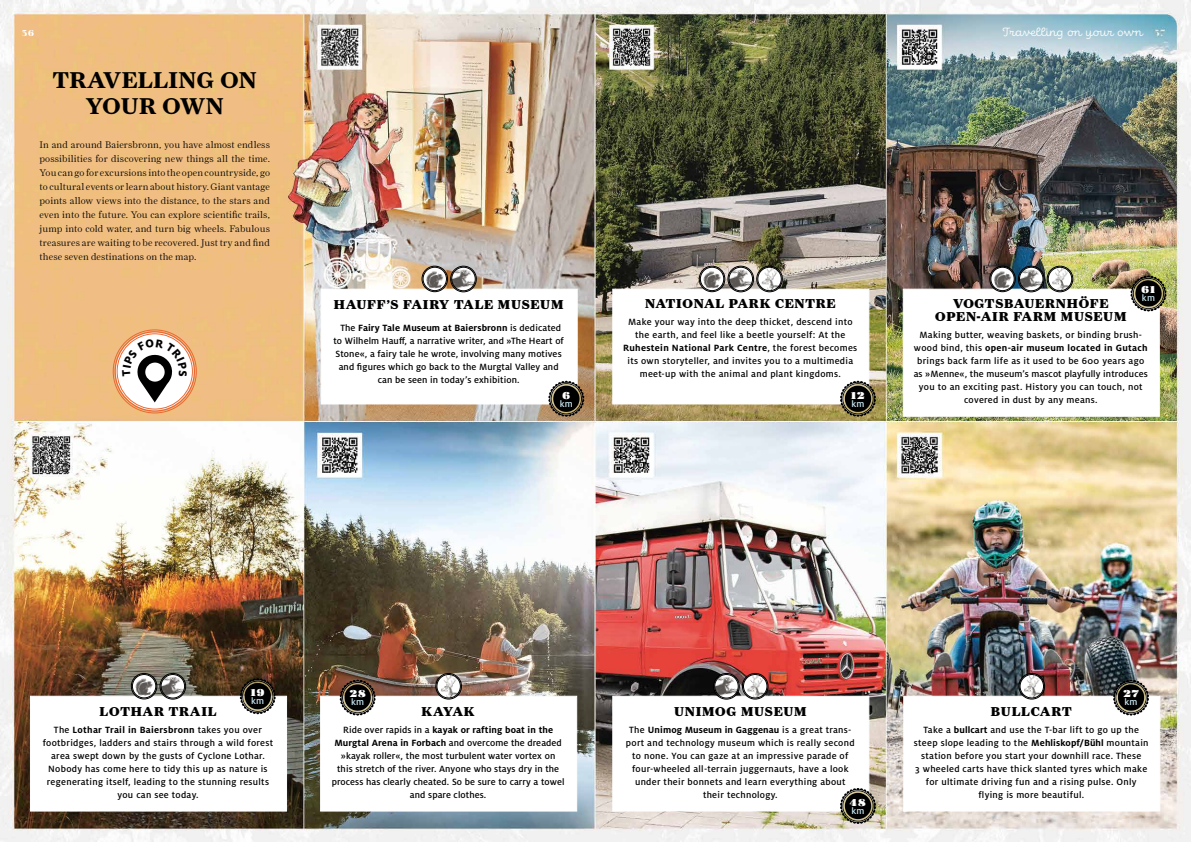
<style>
.page{position:relative;width:1191px;height:842px;background:#fff}
.page>*{position:absolute;margin:0;border:0;box-sizing:border-box;transform-origin:0 0}
.t1{font:700 23px/26px "Farnham Display";letter-spacing:.02em;color:#000;text-align:center}
.t2{font:13px/13px "Farnham Display Black OSF";letter-spacing:.06em;color:#000;text-align:center}
.t3{font:300 12.2px "Eldwin Script";color:#fff}
.t4{font:500 10px/13px "Milo Pro";letter-spacing:.03em;color:#000;text-align:center}
.t5{font:500 10px/13px "Milo Pro";letter-spacing:.01em;color:#000;text-align:center}
.t6{font:500 10px "Milo Pro";letter-spacing:.03em;color:#cdeaf5}
.t7{font:10px "Gravitas One";letter-spacing:.03em;color:#fff}
.t8{font:9.6px/14px "Farnham Display Light OSF";letter-spacing:.015em;color:#000;text-align:justify}
.t9{font:700 8.5px "Walbaum 18 pt";color:#fff}
.s1{font-weight:700}
</style>
<div class="page">
<img style="left:0;top:0;width:1190px;height:842px">
<div style="left:902px;top:289px;width:257px;height:128px;background:#fff;border:1px solid #fff"></div>
<div style="left:612px;top:289px;width:257px;height:115px;background:#fff;border:1px solid #fff"></div>
<div style="left:321px;top:289px;width:256px;height:115px;background:#fff"></div>
<div style="left:30px;top:696px;width:257px;height:115px;background:#fff;border:1px solid #fff"></div>
<div style="left:320px;top:696px;width:257px;height:115px;background:#fff;border:1px solid #fff"></div>
<div style="left:612px;top:696px;width:257px;height:115px;background:#fff;border:1px solid #fff"></div>
<div style="left:903px;top:696px;width:257px;height:115px;background:#fff;border:1px solid #fff"></div>
<svg style="left:548px;top:381px;width:36px;height:36px"></svg>
<svg style="left:840px;top:381px;width:36px;height:36px"></svg>
<svg style="left:1130px;top:275px;width:36px;height:36px"></svg>
<svg style="left:1113px;top:679px;width:36px;height:37px"></svg>
<svg style="left:840px;top:788px;width:36px;height:36px"></svg>
<svg style="left:340px;top:679px;width:36px;height:37px"></svg>
<svg style="left:240px;top:678px;width:36px;height:36px"></svg>
<img style="left:757px;top:267px;width:24px;height:24px">
<div style="left:756px;top:266px;width:26px;height:26px;border:1px solid #000;border-radius:50%"></div>
<div style="left:757px;top:267px;width:24px;height:24px;border:1px solid #000;border-radius:50%"></div>
<img style="left:437px;top:674px;width:24px;height:24px">
<div style="left:436px;top:673px;width:25px;height:26px;border:1px solid #000;border-radius:50%"></div>
<div style="left:436px;top:674px;width:25px;height:24px;border:1px solid #000;border-radius:50%"></div>
<img style="left:1019px;top:674px;width:25px;height:24px">
<div style="left:1018px;top:673px;width:26px;height:26px;border:1px solid #000;border-radius:50%"></div>
<div style="left:1019px;top:674px;width:25px;height:24px;border:1px solid #000;border-radius:50%"></div>
<img style="left:728px;top:267px;width:25px;height:24px;border-radius:12px">
<div style="left:728px;top:266px;width:25px;height:26px;border:1px solid #000;border-radius:50%"></div>
<div style="left:728px;top:267px;width:25px;height:24px;border:1px solid #000;border-radius:50%"></div>
<img style="left:700px;top:267px;width:23px;height:24px">
<div style="left:699px;top:266px;width:26px;height:26px;border:1px solid #000;border-radius:50%"></div>
<div style="left:700px;top:267px;width:24px;height:24px;border:1px solid #000;border-radius:50%"></div>
<img style="left:451px;top:267px;width:24px;height:24px;border-radius:12px">
<div style="left:450px;top:266px;width:26px;height:26px;border:1px solid #000;border-radius:50%"></div>
<div style="left:451px;top:267px;width:24px;height:24px;border:1px solid #000;border-radius:50%"></div>
<img style="left:423px;top:267px;width:23px;height:24px">
<div style="left:422px;top:266px;width:26px;height:26px;border:1px solid #000;border-radius:50%"></div>
<div style="left:423px;top:267px;width:24px;height:24px;border:1px solid #000;border-radius:50%"></div>
<img style="left:161px;top:674px;width:24px;height:24px;border-radius:12px">
<div style="left:160px;top:673px;width:26px;height:26px;border:1px solid #000;border-radius:50%"></div>
<div style="left:161px;top:674px;width:24px;height:24px;border:1px solid #000;border-radius:50%"></div>
<img style="left:132px;top:674px;width:23px;height:24px">
<div style="left:131px;top:673px;width:26px;height:26px;border:1px solid #000;border-radius:50%"></div>
<div style="left:132px;top:674px;width:24px;height:24px;border:1px solid #000;border-radius:50%"></div>
<img style="left:743px;top:674px;width:24px;height:24px">
<div style="left:742px;top:673px;width:26px;height:26px;border:1px solid #000;border-radius:50%"></div>
<div style="left:743px;top:674px;width:24px;height:24px;border:1px solid #000;border-radius:50%"></div>
<img style="left:714px;top:674px;width:24px;height:24px;border-radius:12px">
<div style="left:713px;top:673px;width:26px;height:26px;border:1px solid #000;border-radius:50%"></div>
<div style="left:714px;top:674px;width:24px;height:24px;border:1px solid #000;border-radius:50%"></div>
<img style="left:1048px;top:267px;width:24px;height:24px">
<div style="left:1047px;top:266px;width:26px;height:26px;border:1px solid #000;border-radius:50%"></div>
<div style="left:1047px;top:267px;width:25px;height:24px;border:1px solid #000;border-radius:50%"></div>
<img style="left:1019px;top:267px;width:24px;height:24px;border-radius:12px">
<div style="left:1018px;top:266px;width:26px;height:26px;border:1px solid #000;border-radius:50%"></div>
<div style="left:1019px;top:267px;width:24px;height:24px;border:1px solid #000;border-radius:50%"></div>
<img style="left:990px;top:267px;width:23px;height:24px">
<div style="left:989px;top:266px;width:26px;height:26px;border:1px solid #000;border-radius:50%"></div>
<div style="left:990px;top:267px;width:24px;height:24px;border:1px solid #000;border-radius:50%"></div>
<svg style="left:115px;top:332px;width:79px;height:79px"></svg>
<div style="left:114px;top:331px;width:81px;height:81px;border:1px solid #e96933;border-radius:50%"></div>
<div style="left:117px;top:333px;width:76px;height:76px;border:1px solid #e96933;border-radius:50%"></div>
<svg style="left:122px;top:339px;width:65px;height:63px"></svg>
<p class="t9" style="left:22px;top:26px;width:14px">36</p>
<h1 class="t1" style="left:53px;top:67px;width:205px">TRAVELLING ON<br>YOUR OWN</h1>
<p class="t8" style="left:40px;top:138px;width:232px">In and around Baiersbronn, you have almost endless possibilities for discovering new things all the time.<br>You can go for excursions into the open countryside, go to cultural events or learn about history. Giant vantage points allow views into the distance, to the stars and even into the future. You can explore scientific trails, jump into cold water, and turn big wheels. Fabulous treasures are waiting to be recovered. Just try and find these seven destinations on the map.</p>
<p class="t3" style="left:1002px;top:26px;width:141px">Travelling on your own</p>
<h2 class="t2" style="left:334px;top:298px;width:231px">HAUFF’S FAIRY TALE MUSEUM</h2>
<p class="t5" style="left:333px;top:321px;width:232px">The <span class="s1">Fairy Tale Museum at Baiersbronn</span> is dedicated to Wilhelm Hauff, a narrative writer, and »The Heart of Stone«, a fairy tale he wrote, involving many motives and figures which go back to the Murgtal Valley and can be seen in today’s exhibition.</p>
<p class="t7" style="left:562px;top:389px;width:10px">6</p>
<p class="t6" style="left:560px;top:398px;width:15px">km</p>
<h2 class="t2" style="left:645px;top:297px;width:192px">NATIONAL PARK CENTRE</h2>
<p class="t4" style="left:623px;top:315px;width:235px">Make your way into the deep thicket, descend into the earth, and feel like a beetle yourself: At the <span class="s1">Ruhestein National Park Centre</span>, the forest becomes its own storyteller, and invites you to a multimedia meet-up with the animal and plant kingdoms.</p>
<p class="t7" style="left:851px;top:389px;width:16px">12</p>
<p class="t6" style="left:851px;top:398px;width:15px">km</p>
<p class="t7" style="left:1141px;top:284px;width:16px">61</p>
<p class="t6" style="left:1141px;top:293px;width:15px">km</p>
<h2 class="t2" style="left:935px;top:297px;width:193px">VOGTSBAUERNHÖFE<br>OPEN-AIR FARM MUSEUM</h2>
<p class="t4" style="left:913px;top:328px;width:236px">Making butter, weaving baskets, or binding brush&shy;wood bind, this <span class="s1">open-air museum located in Gutach </span>brings back farm life as it used to be 600 years ago as »Menne«, the museum’s mascot playfully introduces you to an exciting past. History you can touch, not covered in dust by any means.</p>
<p class="t7" style="left:251px;top:687px;width:16px">19</p>
<p class="t6" style="left:251px;top:695px;width:15px">km</p>
<h2 class="t2" style="left:99px;top:704px;width:118px">LOTHAR TRAIL</h2>
<p class="t4" style="left:43px;top:723px;width:232px">The <span class="s1">Lothar Trail in Baiersbronn</span> takes you over footbridges, ladders and stairs through a wild forest area swept down by the gusts of Cyclone Lothar.<br>Nobody has come here to tidy this up as nature is regenerating itself, leading to the stunning results you can see today.</p>
<p class="t7" style="left:349px;top:688px;width:18px">28</p>
<p class="t6" style="left:351px;top:697px;width:15px">km</p>
<h2 class="t2" style="left:421px;top:704px;width:55px">KAYAK</h2>
<p class="t5" style="left:332px;top:723px;width:234px">Ride over rapids in a <span class="s1">kayak or rafting boat in the Murgtal Arena in Forbach</span> and overcome the dreaded »kayak roller«, the most turbulent water vortex on<br>this stretch of the river. Anyone who stays dry in the process has clearly cheated. So be sure to carry a towel and spare clothes.</p>
<h2 class="t2" style="left:674px;top:704px;width:134px">UNIMOG MUSEUM</h2>
<p class="t4" style="left:626px;top:723px;width:230px">The <span class="s1">Unimog Museum in Gaggenau</span> is a great trans&shy;port and technology museum which is really second to none. You can gaze at an impressive parade of four-wheeled all-terrain juggernauts, have a look under their bonnets and learn everything about their technology.</p>
<p class="t7" style="left:850px;top:796px;width:17px">48</p>
<p class="t6" style="left:851px;top:805px;width:15px">km</p>
<p class="t7" style="left:1123px;top:688px;width:17px">27</p>
<p class="t6" style="left:1124px;top:697px;width:15px">km</p>
<h2 class="t2" style="left:991px;top:704px;width:82px">BULLCART</h2>
<p class="t4" style="left:914px;top:723px;width:236px">Take a <span class="s1">bullcart</span> and use the T-bar lift to go up the steep slope leading to the <span class="s1">Mehliskopf/Bühl</span> mountain station before you start your downhill race. These<br>3 wheeled carts have thick slanted tyres which make for ultimate driving fun and a rising pulse. Only flying is more beautiful.</p>
</div>
